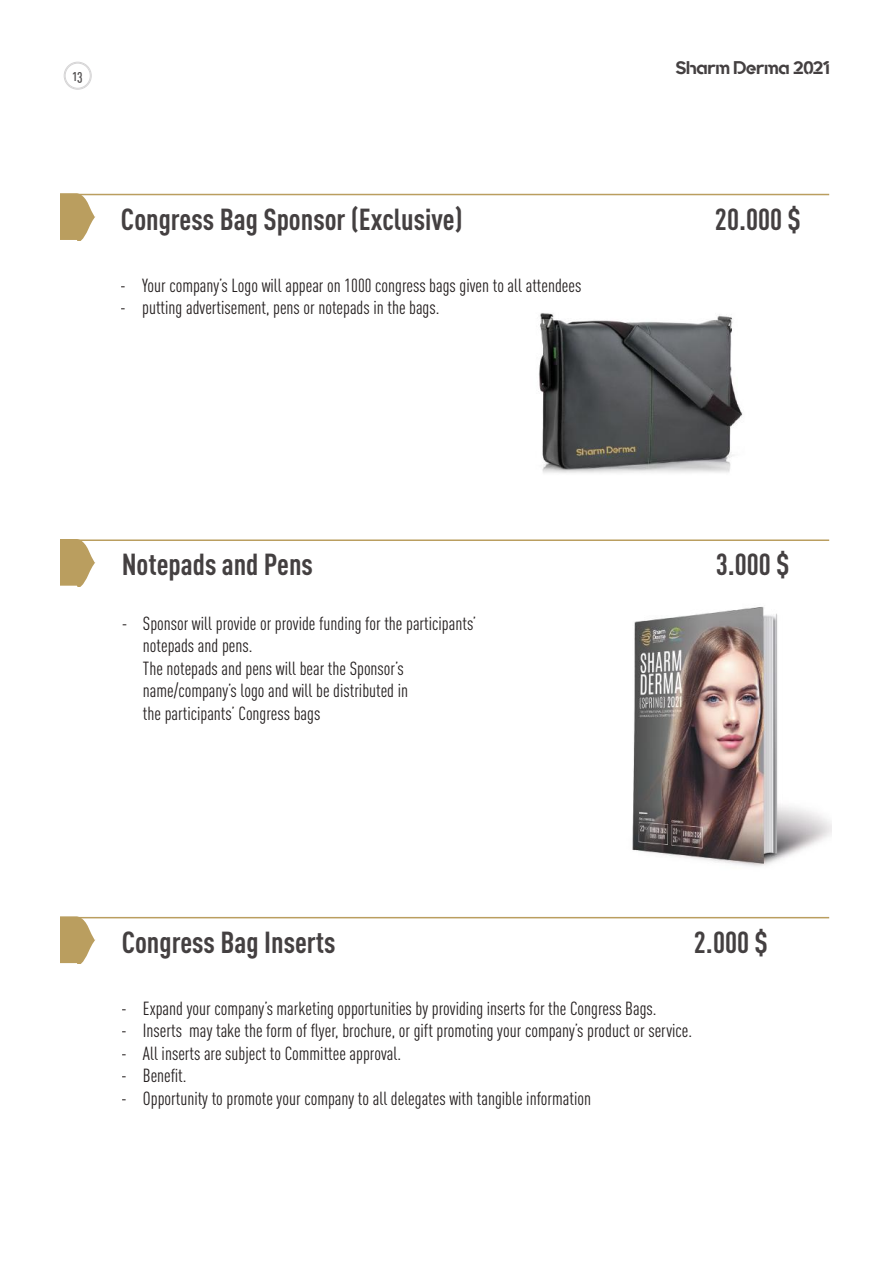
<style>
.page{position:relative;width:893px;height:1263px;background:#fff}
.page>*{position:absolute;margin:0;border:0;box-sizing:border-box;transform-origin:0 0}
.t1{font:700 30px "DIN Cond";color:#444041}
.t2{font:18.75px/22.5px "DIN Cond";color:#241f1f}
.t3{font:18.3px "Quantify";letter-spacing:-.01em;color:#444041}
.t4{font:15px "DIN Cond Medium Alternate";color:#4e4b4c}
</style>
<div class="page">
<div style="left:64px;top:62px;width:28px;height:28px;border:1px solid #d5d4d5;border-radius:50%"></div>
<div style="left:65px;top:63px;width:25px;height:25px;border:1px solid #d5d4d5;border-radius:50%"></div>
<img style="left:632px;top:607px;width:199px;height:259px">
<img style="left:539px;top:313px;width:204px;height:160px">
<hr style="left:60px;top:194px;width:769px;height:1px;background:#ba9e5f">
<svg style="left:60px;top:195px;width:36px;height:46px"></svg>
<hr style="left:60px;top:539px;width:769px;height:2px;background:#ba9e5f">
<svg style="left:60px;top:539px;width:36px;height:47px"></svg>
<hr style="left:60px;top:917px;width:769px;height:1px;background:#ba9e5f">
<svg style="left:60px;top:918px;width:36px;height:46px"></svg>
<p class="t4" style="left:73px;top:66px;width:12px">13</p>
<p class="t3" style="left:675px;top:58px;width:156px">Sharm Derma 2021</p>
<h1 class="t1" style="left:121px;top:201px;width:343px">Congress Bag Sponsor (Exclusive)</h1>
<h1 class="t1" style="left:715px;top:201px;width:88px">20.000 $</h1>
<p class="t2" style="left:121px;top:274px;width:462px">- Your company’s Logo will appear on 1000 congress bags given to all attendees</p>
<p class="t2" style="left:121px;top:296px;width:320px">- putting advertisement, pens or notepads in the bags.</p>
<h1 class="t1" style="left:122px;top:546px;width:193px">Notepads and Pens</h1>
<h1 class="t1" style="left:716px;top:546px;width:75px">3.000 $</h1>
<p class="t2" style="left:143px;top:612px;width:335px;text-indent:-21px">- Sponsor will provide or provide funding for the participants’ notepads and pens.<br>The notepads and pens will bear the Sponsor’s name/company’s logo and will be distributed in<br>the participants’ Congress bags</p>
<h1 class="t1" style="left:122px;top:924px;width:215px">Congress Bag Inserts</h1>
<h1 class="t1" style="left:694px;top:924px;width:75px">2.000 $</h1>
<p class="t2" style="left:122px;top:996px;width:536px">- Expand your company’s marketing opportunities by providing inserts for the Congress Bags.</p>
<p class="t2" style="left:122px;top:1019px;width:572px">- Inserts may take the form of flyer, brochure, or gift promoting your company’s product or service.</p>
<p class="t2" style="left:122px;top:1041px;width:281px">- All inserts are subject to Committee approval.</p>
<p class="t2" style="left:122px;top:1064px;width:66px">- Benefit.</p>
<p class="t2" style="left:122px;top:1086px;width:471px">- Opportunity to promote your company to all delegates with tangible information</p>
</div>
